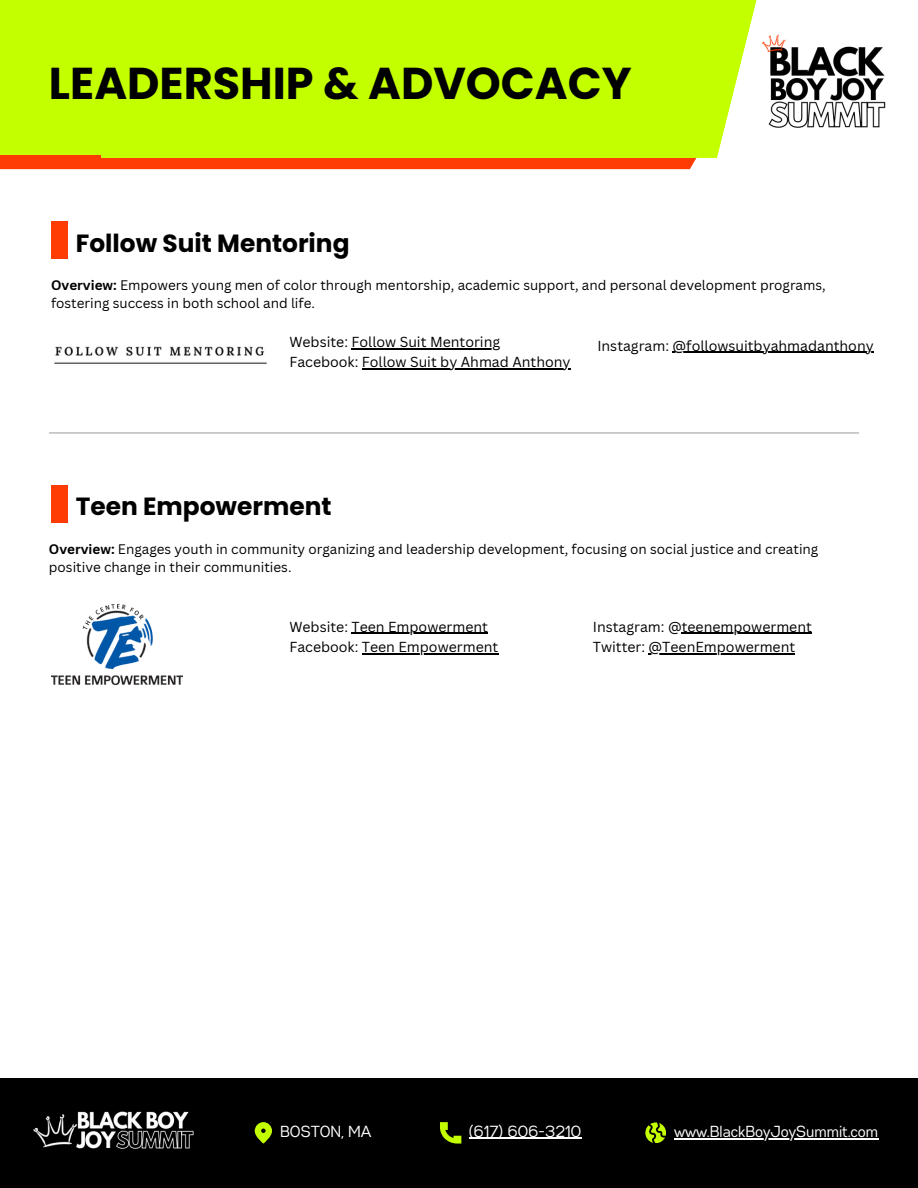
<style>
.page{position:relative;width:918px;height:1188px;background:#fff}
.page>*{position:absolute;margin:0;border:0;box-sizing:border-box;transform-origin:0 0}
.t1{font:700 44.55px "Poppins";color:#000}
.t2{font:700 24.9px "Poppins";color:#000}
.t3{font:16.05px "Gabriel Sans Cond";color:#fff}
.t4{font:14.1px "Canva Sans";color:#000}
.t5{font:13.5px/18px "Canva Sans";color:#000}
.s1{font-weight:700}
</style>
<div class="page">
<div style="left:0;top:0;width:918px;height:169px;background:#ff3c03"></div>
<div style="left:0;top:0;width:918px;height:155px;background:#c4ff00"></div>
<hr style="left:101px;top:155px;width:632px;height:3px;background:#c4ff00">
<svg style="left:714px;top:0;width:204px;height:169px;fill:#fff"></svg>
<img style="left:754px;top:10px;width:147px;height:147px">
<div style="left:51px;top:221px;width:16px;height:38px;background:#ff3c03"></div>
<img style="left:54px;top:346px;width:213px;height:18px">
<hr style="left:352px;top:348px;width:69px;height:1px;background:#000">
<hr style="left:421px;top:348px;width:79px;height:1px;background:#000">
<hr style="left:362px;top:369px;width:209px;height:1px;background:#000">
<hr style="left:673px;top:352px;width:201px;height:1px;background:#000">
<hr style="left:352px;top:633px;width:136px;height:1px;background:#000">
<hr style="left:362px;top:653px;width:136px;height:1px;background:#000">
<hr style="left:682px;top:633px;width:130px;height:1px;background:#000">
<hr style="left:649px;top:653px;width:146px;height:1px;background:#000">
<img style="left:51px;top:604px;width:132px;height:81px">
<div style="left:51px;top:485px;width:16px;height:38px;background:#ff3c03"></div>
<div style="left:0;top:1078px;width:918px;height:110px;background:#000"></div>
<svg style="left:255px;top:1122px;width:17px;height:21px"></svg>
<svg style="left:645px;top:1122px;width:21px;height:21px"></svg>
<hr style="left:674px;top:1138px;width:205px;height:1px;background:#fff">
<svg style="left:440px;top:1122px;width:21px;height:22px"></svg>
<hr style="left:469px;top:1138px;width:113px;height:1px;background:#fff">
<img style="left:33px;top:1111px;width:160px;height:38px">
<hr style="left:49px;top:432px;width:810px;height:2px;background:#a6a6a6">
<h1 class="t1" style="left:49px;top:52px;width:584px">LEADERSHIP &amp; ADVOCACY</h1>
<p class="t2" style="left:76px;top:225px;width:275px">Follow Suit Mentoring</p>
<p class="t5" style="left:51px;top:276px;width:776px"><span class="s1">Overview:</span> Empowers young men of color through mentorship, academic support, and personal development programs, fostering success in both school and life.</p>
<p class="t4" style="left:289px;top:332px;width:212px">Website: Follow Suit Mentoring</p>
<p class="t4" style="left:289px;top:352px;width:283px">Facebook: Follow Suit by Ahmad Anthony</p>
<p class="t4" style="left:597px;top:336px;width:278px">Instagram: @followsuitbyahmadanthony</p>
<h3 class="t2" style="left:76px;top:489px;width:257px">Teen Empowerment</h3>
<p class="t5" style="left:49px;top:540px;width:771px"><span class="s1">Overview:</span> Engages youth in community organizing and leadership development, focusing on social justice and creating positive change in their communities.</p>
<p class="t4" style="left:289px;top:617px;width:200px">Website: Teen Empowerment</p>
<p class="t4" style="left:289px;top:637px;width:210px">Facebook: Teen Empowerment</p>
<p class="t4" style="left:593px;top:617px;width:221px">Instagram: @teenempowerment</p>
<p class="t4" style="left:593px;top:637px;width:204px">Twitter: @TeenEmpowerment</p>
<p class="t3" style="left:280px;top:1124px;width:93px">BOSTON, MA</p>
<p class="t3" style="left:469px;top:1124px;width:114px">(617) 606-3210</p>
<h4 class="t3" style="left:674px;top:1124px;width:206px">www.BlackBoyJoySummit.com</h4>
</div>
